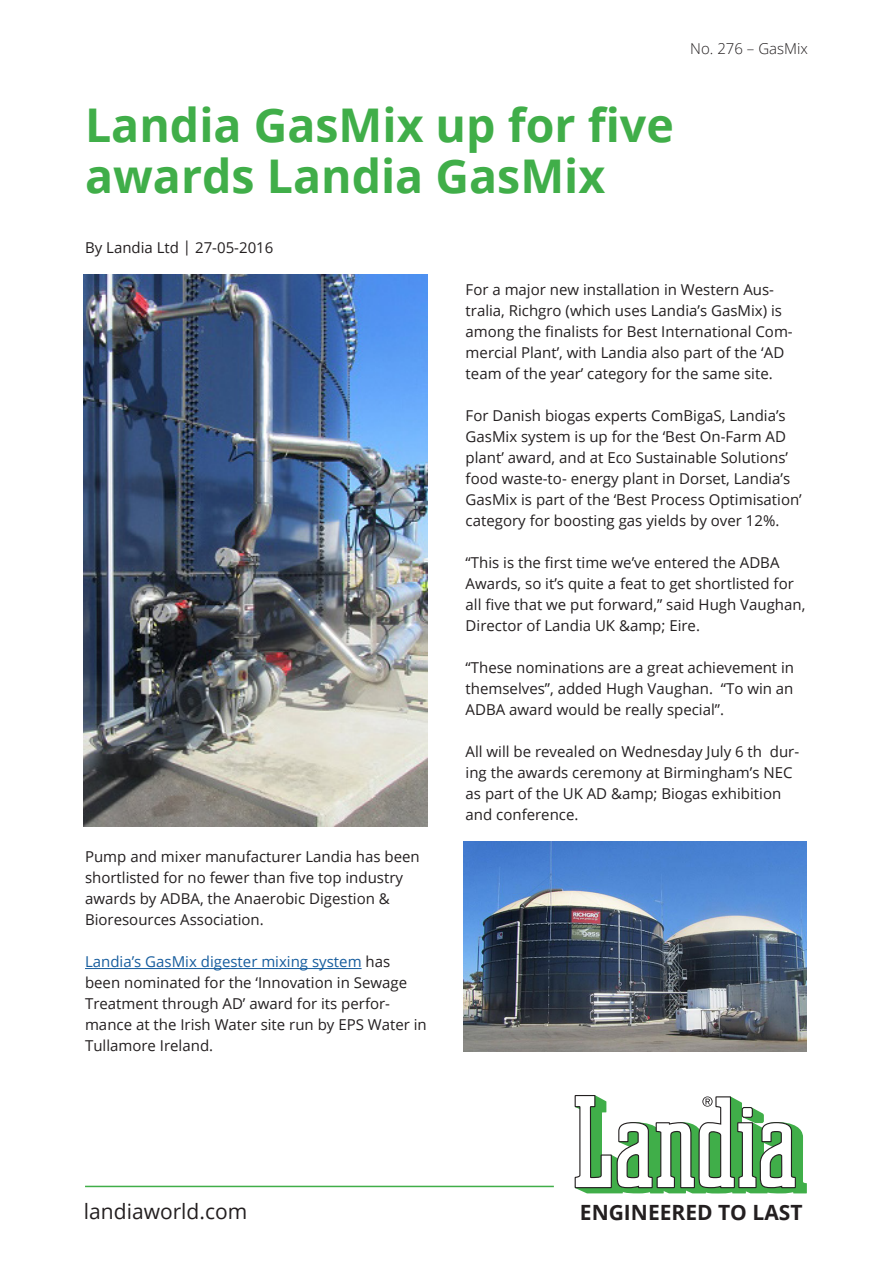
<style>
.page{position:relative;width:893px;height:1263px;background:#fff}
.page>*{position:absolute;margin:0;border:0;box-sizing:border-box;transform-origin:0 0}
.Rubrik{font:700 46.5px/51px "Open Sans";color:#40ae49}
.t1{font:700 21px "Open Sans";color:#231f20}
.t2{font:21px "Open Sans";color:#231f20}
.brød{font:15px/21px "Open Sans";color:#231f20}
.dato{font:15px "Open Sans";color:#231f20}
.t3{font:300 15px "Open Sans";color:#231f20}
.s1{color:#175d9e}
</style>
<div class="page">
<svg style="left:575px;top:1095px;width:232px;height:98px"></svg>
<hr style="left:85px;top:1186px;width:469px;height:1px;background:#40ae49">
<hr style="left:85px;top:968px;width:277px;height:1px;background:#175d9e">
<img style="left:463px;top:841px;width:344px;height:210px">
<img style="left:84px;top:274px;width:343px;height:552px">
<p class="t3" style="left:690px;top:38px;width:119px">No. 276 – GasMix</p>
<p class="Rubrik" style="left:85px;top:98px;width:590px">Landia GasMix up for five awards Landia GasMix</p>
<p class="dato" style="left:85px;top:238px;width:190px">By Landia Ltd | 27-05-2016</p>
<p class="brød" style="left:85px;top:846px;width:336px">Pump and mixer manufacturer Landia has been shortlisted for no fewer than five top industry awards by ADBA, the Anaerobic Digestion &amp; Bioresources Association.</p>
<p class="brød" style="left:85px;top:951px;width:343px"><span class="s1">Landia’s GasMix digester mixing system</span> has been nominated for the ‘Innovation in Sewage Treatment through AD’ award for its perfor&shy;mance at the Irish Water site run by EPS Water in Tullamore Ireland.</p>
<p class="brød" style="left:466px;top:279px;width:329px">For a major new installation in Western Aus&shy;tralia, Richgro (which uses Landia’s GasMix) is among the finalists for Best International Com&shy;mercial Plant’, with Landia also part of the ‘AD team of the year’ category for the same site.</p>
<p class="brød" style="left:466px;top:405px;width:338px">For Danish biogas experts ComBigaS, Landia’s GasMix system is up for the ‘Best On-Farm AD plant’ award, and at Eco Sustainable Solutions’ food waste-to- energy plant in Dorset, Landia’s GasMix is part of the ‘Best Process Optimisation’ category for boosting gas yields by over 12%.</p>
<p class="brød" style="left:466px;top:552px;width:341px">“This is the first time we’ve entered the ADBA Awards, so it’s quite a feat to get shortlisted for all five that we put forward,” said Hugh Vaughan, Director of Landia UK &amp;amp; Eire.</p>
<p class="brød" style="left:466px;top:657px;width:330px;text-align:justify">“These nominations are a great achievement in themselves”, added Hugh Vaughan. “To win an ADBA award would be really special”.</p>
<p class="brød" style="left:466px;top:741px;width:335px">All will be revealed on Wednesday July 6 th dur&shy;ing the awards ceremony at Birmingham’s NEC as part of the UK AD &amp;amp; Biogas exhibition and conference.</p>
<p class="t2" style="left:84px;top:1197px;width:165px">landiaworld.com</p>
<h2 class="t1" style="left:580px;top:1197px;width:224px">ENGINEERED TO LAST</h2>
</div>
